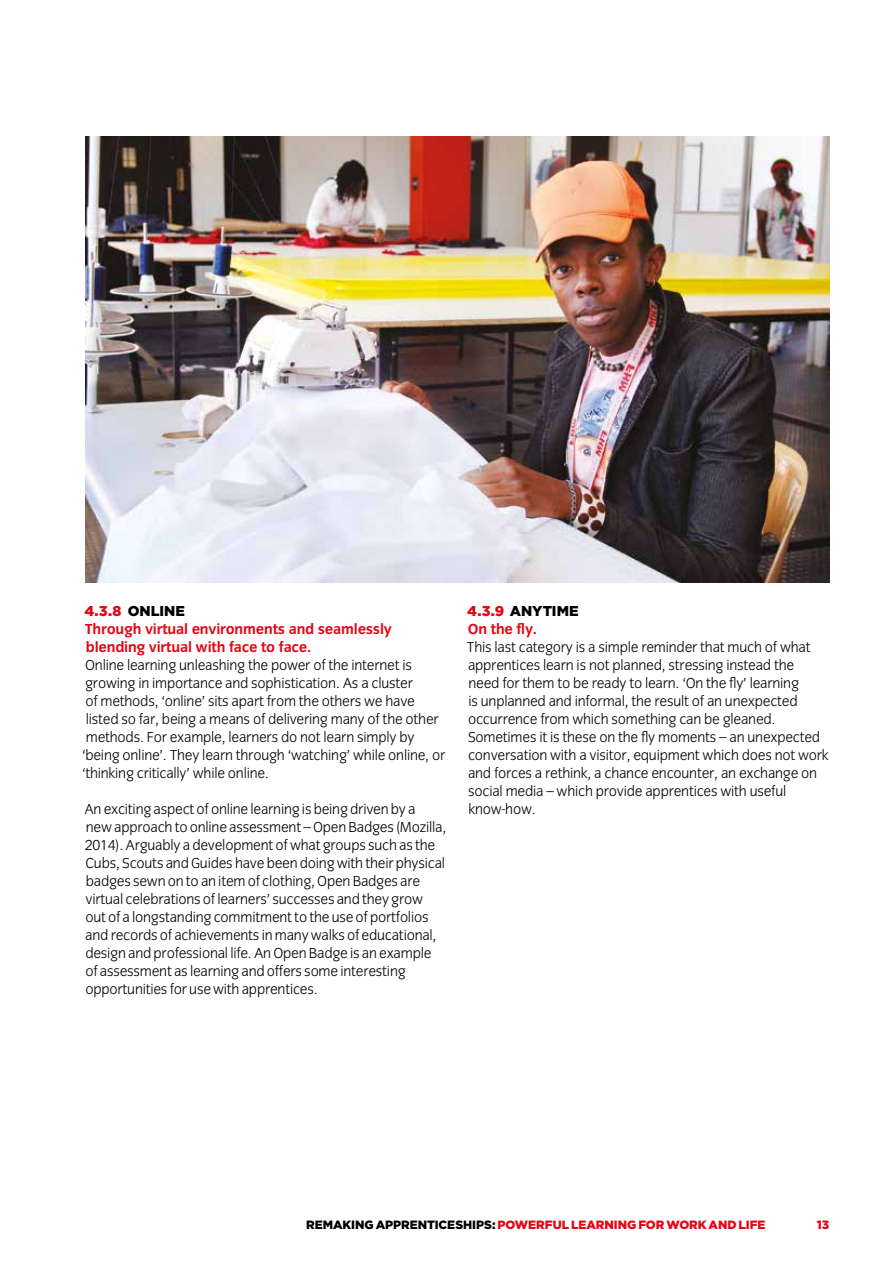
<style>
.page{position:relative;width:893px;height:1263px;background:#fff}
.page>*{position:absolute;margin:0;border:0;box-sizing:border-box;transform-origin:0 0}
.t1{font:300 15px/18px "Congress Sans";letter-spacing:-.015em;color:#000}
.t2{font:700 15px/18px "Congress Sans";letter-spacing:-.015em;color:#e30613}
.t3{font:900 14.25px "Gotham";letter-spacing:.005em;color:#000}
.t4{font:900 12px "Gotham";letter-spacing:-.005em;color:#e30613}
.s1{color:#e30613}
.s2{color:#000}
</style>
<div class="page">
<img style="left:85px;top:136px;width:744px;height:447px">
<p class="t3" style="left:84px;top:602px;width:102px"><span class="s1">4.3.8</span> ONLINE</p>
<p class="t2" style="left:85px;top:620px;width:309px">Through virtual environments and seamlessly blending virtual with face to face.</p>
<p class="t1" style="left:82px;top:656px;width:365px">Online learning unleashing the power of the internet is growing in importance and sophistication. As a cluster<br>of methods, ‘online’ sits apart from the others we have listed so far, being a means of delivering many of the other methods. For example, learners do not learn simply by ‘being online’. They learn through ‘watching’ while online, or ‘thinking critically’ while online.</p>
<p class="t1" style="left:84px;top:800px;width:363px">An exciting aspect of online learning is being driven by a<br>new approach to online assessment – Open Badges (Mozilla, 2014). Arguably a development of what groups such as the Cubs, Scouts and Guides have been doing with their physical badges sewn on to an item of clothing, Open Badges are virtual celebrations of learners’ successes and they grow out of a longstanding commitment to the use of portfolios and records of achievements in many walks of educational, design and professional life. An Open Badge is an example of assessment as learning and offers some interesting opportunities for use with apprentices.</p>
<p class="t3" style="left:467px;top:602px;width:113px"><span class="s1">4.3.9</span> ANYTIME</p>
<p class="t2" style="left:468px;top:620px;width:71px">On the fly.</p>
<p class="t1" style="left:467px;top:638px;width:363px">This last category is a simple reminder that much of what apprentices learn is not planned, stressing instead the<br>need for them to be ready to learn. ‘On the fly’ learning<br>is unplanned and informal, the result of an unexpected occurrence from which something can be gleaned.<br>Sometimes it is these on the fly moments – an unexpected conversation with a visitor, equipment which does not work and forces a rethink, a chance encounter, an exchange on social media – which provide apprentices with useful know-how.</p>
<p class="t4" style="left:306px;top:1218px;width:461px"><span class="s2">REMAKING APPRENTICESHIPS:</span> POWERFUL LEARNING FOR WORK AND LIFE</p>
<p class="t4" style="left:817px;top:1218px;width:14px">13</p>
</div>
